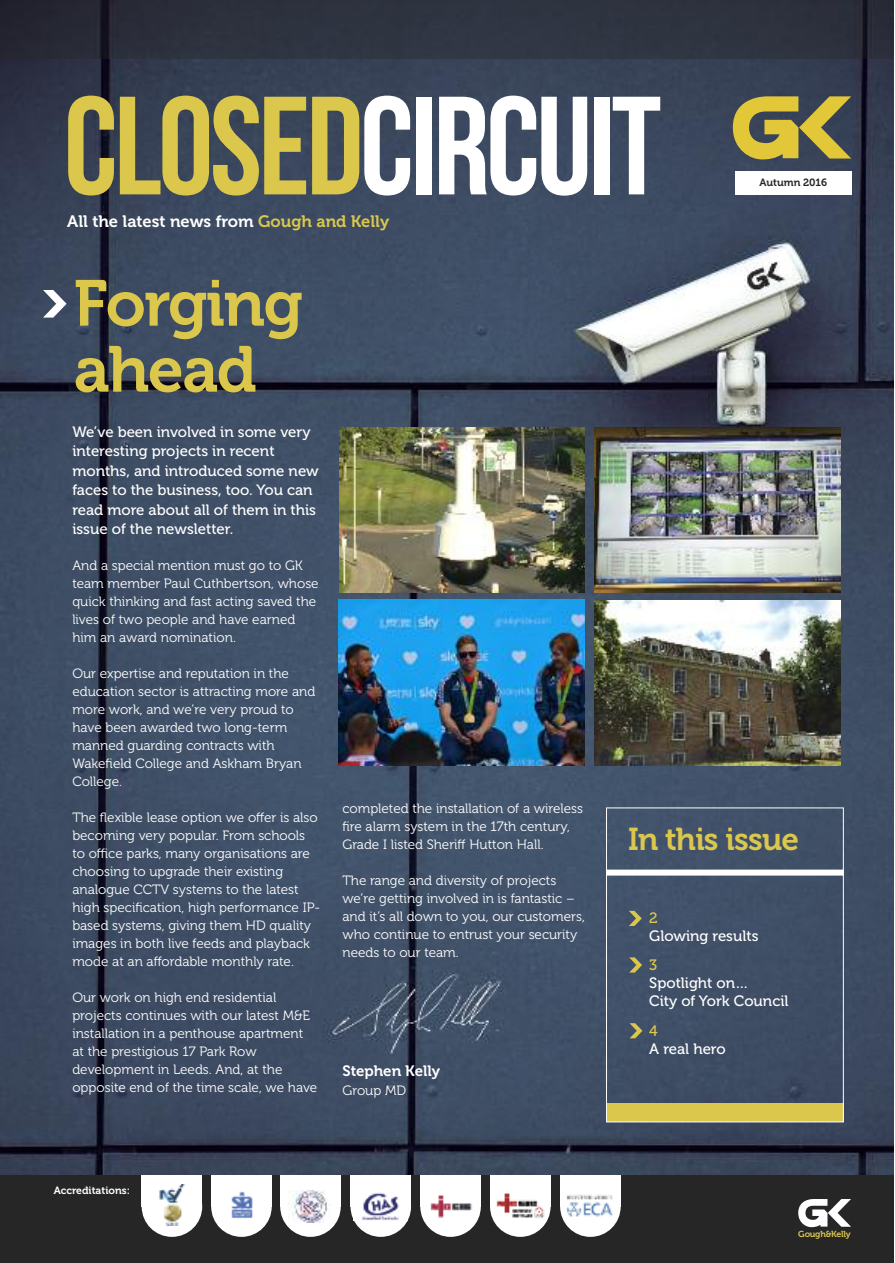
<style>
.page{position:relative;width:895px;height:1263px;background:#fff}
.page>*{position:absolute;margin:0;border:0;box-sizing:border-box;transform-origin:0 0}
.t1{font:139.5px "Bebas Neue";letter-spacing:-.025em;color:#fff}
.t2{font:64.5px/66px "Museo 700";letter-spacing:-.025em;color:#dbc74c}
.t3{font:31.5px "Museo 700";letter-spacing:-.025em;color:#dbc74c}
.t4{font:16.5px "Museo 700";color:#fff}
.t5{font:15px/19.5px "Museo 500";color:#fff}
.t6{font:15px "Museo 700";color:#fff}
.t7{font:15px "Museo 500";color:#dbc74c}
.t8{font:13.5px/18px "Museo 300";color:#fff}
.t9{font:10.5px "Museo 700";color:#fff}
.t10{font:10.5px "Museo 700";color:#272627}
.t11{font:8.7px "Museo 700";letter-spacing:-.025em;color:#dbc74c}
.s1{color:#dbc74c}
</style>
<div class="page">
<img style="left:0;top:58px;width:893px;height:1117px">
<div style="left:0;top:1175px;width:893px;height:88px;background:#272627"></div>
<svg style="left:732px;top:96px;width:118px;height:63px;background:#988d45"></svg>
<img style="left:0;top:0;width:893px;height:58px">
<svg style="left:798px;top:1199px;width:52px;height:28px"></svg>
<div style="left:606px;top:1103px;width:237px;height:18px;background:#dbc74c"></div>
<svg style="left:628px;top:911px;width:13px;height:15px"></svg>
<svg style="left:629px;top:957px;width:12px;height:15px"></svg>
<svg style="left:43px;top:290px;width:24px;height:28px"></svg>
<svg style="left:629px;top:1023px;width:13px;height:15px"></svg>
<div style="left:606px;top:869px;width:237px;height:6px;background:#fff"></div>
<div style="left:734px;top:171px;width:116px;height:24px;background:#fff"></div>
<div style="left:560px;top:1175px;width:60px;height:32px;background:#fff"></div>
<div style="left:560px;top:1176px;width:60px;height:61px;background:#fff;border-radius:50%"></div>
<img style="left:566px;top:1194px;width:47px;height:23px">
<div style="left:211px;top:1175px;width:60px;height:32px;background:#fff"></div>
<div style="left:211px;top:1176px;width:60px;height:61px;background:#fff;border-radius:50%"></div>
<img style="left:231px;top:1191px;width:22px;height:28px">
<div style="left:420px;top:1175px;width:60px;height:32px;background:#fff"></div>
<div style="left:420px;top:1176px;width:60px;height:61px;background:#fff;border-radius:50%"></div>
<img style="left:430px;top:1195px;width:42px;height:23px">
<div style="left:490px;top:1175px;width:60px;height:32px;background:#fff"></div>
<div style="left:490px;top:1176px;width:60px;height:61px;background:#fff;border-radius:50%"></div>
<img style="left:496px;top:1193px;width:49px;height:25px">
<div style="left:280px;top:1175px;width:60px;height:32px;background:#fff"></div>
<div style="left:280px;top:1176px;width:60px;height:61px;background:#fff;border-radius:50%"></div>
<img style="left:289px;top:1190px;width:39px;height:32px">
<div style="left:350px;top:1175px;width:61px;height:32px;background:#fff"></div>
<div style="left:350px;top:1176px;width:61px;height:61px;background:#fff;border-radius:50%"></div>
<img style="left:362px;top:1193px;width:37px;height:27px">
<div style="left:142px;top:1175px;width:60px;height:32px;background:#fff"></div>
<div style="left:142px;top:1176px;width:60px;height:61px;background:#fff;border-radius:50%"></div>
<img style="left:159px;top:1184px;width:26px;height:41px">
<img style="left:339px;top:427px;width:245px;height:165px">
<img style="left:594px;top:427px;width:245px;height:166px">
<img style="left:339px;top:600px;width:245px;height:165px">
<img style="left:594px;top:600px;width:245px;height:165px">
<h1 class="t1" style="left:64px;top:65px;width:598px"><span class="s1">CLOSED</span>CIRCUIT</h1>
<p class="t4" style="left:67px;top:216px;width:323px">All the latest news from <span class="s1">Gough and Kelly</span></p>
<h2 class="t2" style="left:73px;top:276px;width:231px">Forging ahead</h2>
<p class="t10" style="left:759px;top:179px;width:69px">Autumn 2016</p>
<p class="t5" style="left:72px;top:423px;width:248px">We’ve been involved in some very interesting projects in recent months, and introduced some new faces to the business, too. You can read more about all of them in this issue of the newsletter.</p>
<p class="t8" style="left:72px;top:558px;width:248px">And a special mention must go to GK team member Paul Cuthbertson, whose quick thinking and fast acting saved the lives of two people and have earned him an award nomination.</p>
<p class="t8" style="left:72px;top:666px;width:244px">Our expertise and reputation in the education sector is attracting more and more work, and we’re very proud to have been awarded two long-term manned guarding contracts with<br>Wakefield College and Askham Bryan<br>College.</p>
<p class="t8" style="left:72px;top:810px;width:249px">The flexible lease option we offer is also becoming very popular. From schools to office parks, many organisations are choosing to upgrade their existing analogue CCTV systems to the latest high specification, high performance IP&shy;based systems, giving them HD quality images in both live feeds and playback mode at an affordable monthly rate.</p>
<p class="t8" style="left:72px;top:990px;width:246px">Our work on high end residential projects continues with our latest M&amp;E installation in a penthouse apartment at the prestigious 17 Park Row development in Leeds. And, at the opposite end of the time scale, we have</p>
<p class="t8" style="left:342px;top:801px;width:242px">completed the installation of a wireless fire alarm system in the 17th century,<br>Grade I listed Sheriff Hutton Hall.</p>
<p class="t8" style="left:342px;top:873px;width:244px">The range and diversity of projects we’re getting involved in is fantastic – and it’s all down to you, our customers, who continue to entrust your security needs to our team.</p>
<p class="t6" style="left:342px;top:1065px;width:99px">Stephen Kelly</p>
<p class="t8" style="left:342px;top:1083px;width:65px">Group MD</p>
<p class="t9" style="left:54px;top:1186px;width:78px">Accreditations:</p>
<h3 class="t3" style="left:628px;top:827px;width:172px">In this issue</h3>
<p class="t7" style="left:649px;top:913px;width:10px">2</p>
<p class="t5" style="left:649px;top:928px;width:111px">Glowing results</p>
<p class="t7" style="left:649px;top:959px;width:10px">3</p>
<p class="t5" style="left:649px;top:975px;width:141px;line-height:18px">Spotlight on…<br>City of York Council</p>
<p class="t7" style="left:649px;top:1025px;width:10px">4</p>
<p class="t5" style="left:649px;top:1040px;width:78px">A real hero</p>
<p class="t11" style="left:798px;top:1231px;width:54px">Gough&amp;Kelly</p>
</div>
